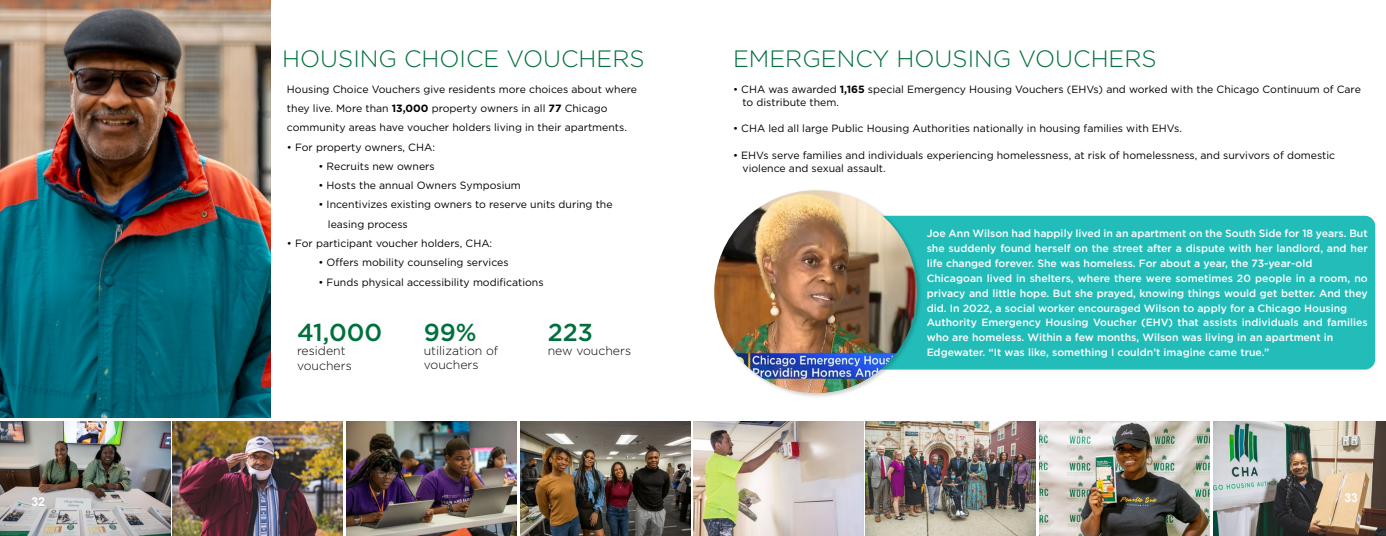
<style>
.page{position:relative;width:1386px;height:536px;background:#fff}
.page>*{position:absolute;margin:0;border:0;box-sizing:border-box;transform-origin:0 0}
.t1{font:500 24.5px "Gotham";color:#00703c}
.t2{font:300 23.62px "Gotham";color:#00703c}
.t3{font:300 12.25px/14.9px "Gotham";color:#000}
.t4{font:700 12.25px "Arial";color:#fff}
.t5{font:10.5px/19.2px "Gotham";color:#000}
.t6{font:500 10.5px/14.9px "Gotham";color:#fff}
.t7{font:7.88px "Arial";color:#fff}
.s1{font-weight:700}
</style>
<div class="page">
<img style="left:0;top:0;width:271px;height:417px">
<div style="left:872px;top:216px;width:503px;height:153px;background:#22bcb9;border-radius:10px"></div>
<div style="left:713px;top:189px;width:210px;height:210px;background:#000;opacity:.2"></div>
<img style="left:714px;top:190px;width:203px;height:203px;border-radius:101px">
<img style="left:693px;top:421px;width:170px;height:115px">
<img style="left:0;top:421px;width:170px;height:115px">
<img style="left:866px;top:422px;width:170px;height:114px">
<img style="left:173px;top:422px;width:170px;height:114px">
<img style="left:1040px;top:421px;width:170px;height:115px">
<img style="left:347px;top:421px;width:170px;height:115px">
<img style="left:1213px;top:421px;width:173px;height:115px">
<img style="left:520px;top:421px;width:170px;height:115px">
<p class="t4" style="left:32px;top:493px;width:15px">32</p>
<p class="t7" style="left:32px;top:496px;width:10px">32</p>
<h2 class="t2" style="left:282px;top:43px;width:364px">HOUSING CHOICE VOUCHERS</h2>
<h2 class="t2" style="left:733px;top:43px;width:425px">EMERGENCY HOUSING VOUCHERS</h2>
<p class="t5" style="left:287px;top:79px;width:352px">Housing Choice Vouchers give residents more choices about where they live. More than <span class="s1">13,000</span> property owners in all <span class="s1">77</span> Chicago community areas have voucher holders living in their apartments.</p>
<p class="t5" style="left:287px;top:137px;width:150px">• For property owners, CHA:</p>
<p class="t5" style="left:318px;top:156px;width:118px">• Recruits new owners</p>
<p class="t5" style="left:318px;top:175px;width:204px">• Hosts the annual Owners Symposium</p>
<p class="t5" style="left:328px;top:195px;width:286px;text-indent:-9px">• Incentivizes existing owners to reserve units during the leasing process</p>
<p class="t5" style="left:287px;top:233px;width:207px">• For participant voucher holders, CHA:</p>
<p class="t5" style="left:318px;top:252px;width:192px">• Offers mobility counseling services</p>
<p class="t5" style="left:318px;top:272px;width:227px">• Funds physical accessibility modifications</p>
<p class="t5" style="left:743px;top:82px;width:620px;line-height:13.1px;text-indent:-9px">• CHA was awarded <span class="s1">1,165</span> special Emergency Housing Vouchers (EHVs) and worked with the Chicago Continuum of Care to distribute them.</p>
<p class="t5" style="left:733px;top:119px;width:450px">• CHA led all large Public Housing Authorities nationally in housing families with EHVs.</p>
<p class="t5" style="left:743px;top:148px;width:594px;line-height:13.1px;text-indent:-9px">• EHVs serve families and individuals experiencing homelessness, at risk of homelessness, and survivors of domestic violence and sexual assault.</p>
<p class="t6" style="left:927px;top:226px;width:443px">Joe Ann Wilson had happily lived in an apartment on the South Side for 18 years. But she suddenly found herself on the street after a dispute with her landlord, and her life changed forever. She was homeless. For about a year, the 73-year-old Chicagoan lived in shelters, where there were sometimes 20 people in a room, no privacy and little hope. But she prayed, knowing things would get better. And they did. In 2022, a social worker encouraged Wilson to apply for a Chicago Housing Authority Emergency Housing Voucher (EHV) that assists individuals and families who are homeless. Within a few months, Wilson was living in an apartment in Edgewater. “It was like, something I couldn’t imagine came true.”</p>
<h1 class="t1" style="left:297px;top:316px;width:87px">41,000</h1>
<p class="t3" style="left:297px;top:343px;width:56px">resident vouchers</p>
<h1 class="t1" style="left:424px;top:316px;width:54px">99%</h1>
<p class="t3" style="left:424px;top:343px;width:76px;line-height:14px">utilization of vouchers</p>
<h1 class="t1" style="left:548px;top:316px;width:47px">223</h1>
<p class="t3" style="left:548px;top:342px;width:85px">new vouchers</p>
<p class="t4" style="left:1344px;top:489px;width:15px">33</p>
</div>
